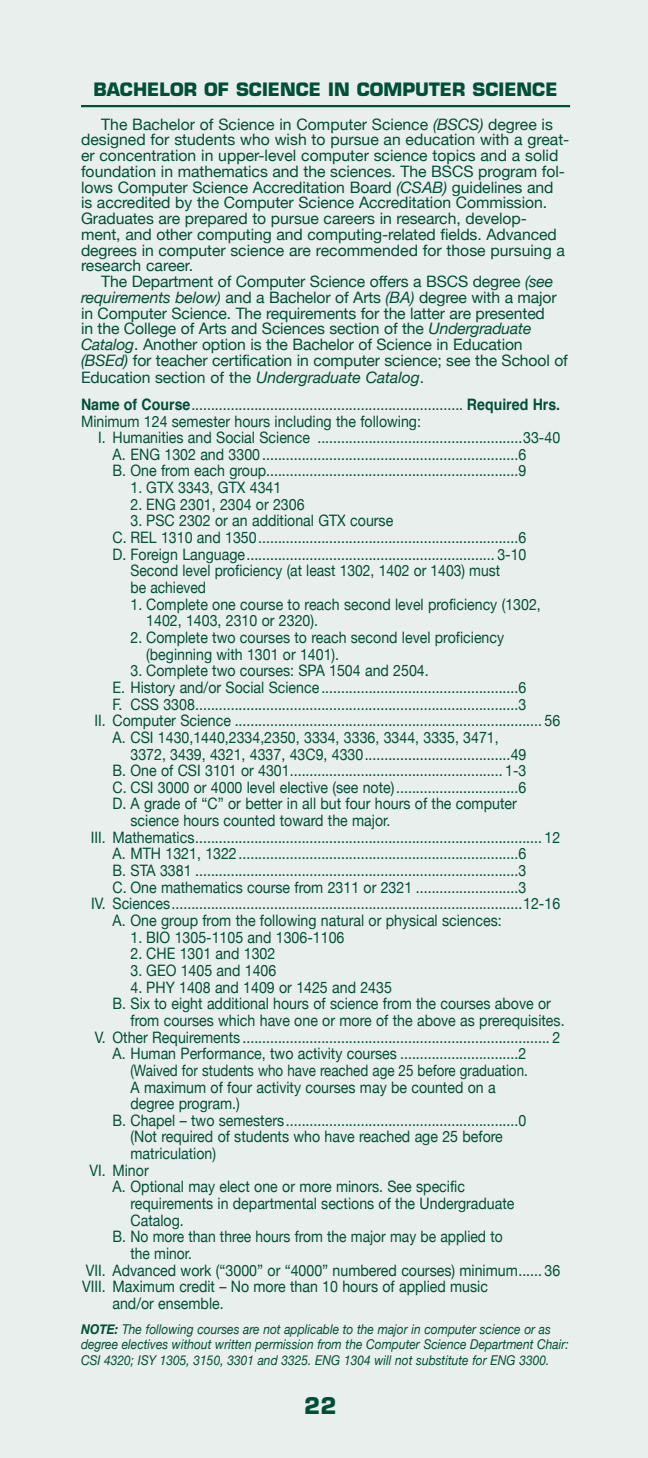
<style>
.page{position:relative;width:648px;height:1458px;background:#e8efec}
.page>*{position:absolute;margin:0;border:0;box-sizing:border-box;transform-origin:0 0}
.t1{font:700 22.5px "Eurostile";color:#004f39}
.t2{font:700 18px "Eurostile";color:#004f39}
.t3{font:15.75px/16.7px "Helvetica Neue";color:#004f39;scale:.9 1}
.t4{font:15.75px/15.8px "Helvetica Neue";color:#004f39}
.t5{font:15.75px "Helvetica Neue";color:#004f39;scale:.88 1}
.t6{font:15.75px "Helvetica Neue";color:#004f39;scale:.85 1}
.t7{font:italic 13.5px/15.8px "Helvetica Neue";color:#004f39;scale:.89 1}
.s1{font-style:italic}
.s2{font-family:"Helvetica";font-weight:700}
.s3{font-weight:700}
</style>
<div class="page">
<hr style="left:81px;top:105px;width:489px;height:2px;background:#004f39">
<p class="t2" style="left:94px;top:82px;width:466px">BACHELOR OF SCIENCE IN COMPUTER SCIENCE</p>
<p class="t4" style="left:81px;top:116px;width:490px;text-indent:20px">The Bachelor of Science in Computer Science <span class="s1">(BSCS)</span> degree is designed for students who wish to pursue an education with a great&shy;er concentration in upper-level computer science topics and a solid foundation in mathematics and the sciences. The BSCS program fol&shy;lows Computer Science Accreditation Board <span class="s1">(CSAB)</span> guidelines and<br>is accredited by the Computer Science Accreditation Commission.<br>Graduates are prepared to pursue careers in research, develop&shy;ment, and other computing and computing-related fields. Advanced degrees in computer science are recommended for those pursuing a research career.</p>
<p class="t4" style="left:81px;top:273px;width:488px;text-indent:20px">The Department of Computer Science offers a BSCS degree <span class="s1">(see requirements below)</span> and a Bachelor of Arts <span class="s1">(BA)</span> degree with a major in Computer Science. The requirements for the latter are presented<br>in the College of Arts and Sciences section of the <span class="s1">Undergraduate Catalog</span>. Another option is the Bachelor of Science in Education <span class="s1">(BSEd)</span> for teacher certification in computer science; see the School of Education section of the <span class="s1">Undergraduate Catalog</span>.</p>
<p class="t3" style="left:81px;top:396px;width:534px"><span class="s2">Name of Course</span> ..................................................................... <span class="s2">Required Hrs.<br></span>Minimum 124 semester hours including the following:</p>
<p class="t3" style="left:112px;top:429px;width:499px;text-indent:-14px">I. Humanities and Social Science ....................................................33-40<br>A. ENG 1302 and 3300 .................................................................6<br>B. One from each group................................................................9</p>
<p class="t3" style="left:131px;top:479px;width:169px">1. GTX 3343, GTX 4341</p>
<p class="t3" style="left:131px;top:496px;width:195px">2. ENG 2301, 2304 or 2306</p>
<p class="t3" style="left:131px;top:512px;width:294px">3. PSC 2302 or an additional GTX course</p>
<p class="t3" style="left:112px;top:529px;width:462px">C. REL 1310 and 1350 ..................................................................6</p>
<p class="t3" style="left:112px;top:546px;width:462px">D. Foreign Language ............................................................... 3-10</p>
<p class="t5" style="left:130px;top:561px;width:421px">Second level proficiency (at least 1302, 1402 or 1403) must</p>
<p class="t5" style="left:130px;top:578px;width:87px">be achieved</p>
<p class="t3" style="left:146px;top:596px;width:440px;text-indent:-16px">1. Complete one course to reach second level proficiency (1302,<br>1402, 1403, 2310 or 2320).</p>
<p class="t3" style="left:146px;top:629px;width:399px;text-indent:-16px">2. Complete two courses to reach second level proficiency (beginning with 1301 or 1401).</p>
<p class="t3" style="left:131px;top:662px;width:333px">3. Complete two courses: SPA 1504 and 2504.</p>
<p class="t3" style="left:113px;top:679px;width:462px">E. History and/or Social Science ..................................................6</p>
<p class="t3" style="left:112px;top:695px;width:462px">F. CSS 3308 ..................................................................................3</p>
<p class="t3" style="left:94px;top:712px;width:519px">II. Computer Science .............................................................................. 56</p>
<p class="t3" style="left:112px;top:729px;width:431px">A. CSI 1430,1440,2334,2350, 3334, 3336, 3344, 3335, 3471,</p>
<p class="t3" style="left:131px;top:745px;width:442px">3372, 3439, 4321, 4337, 43C9, 4330 .....................................49</p>
<p class="t3" style="left:112px;top:762px;width:462px">B. One of CSI 3101 or 4301 ...................................................... 1-3</p>
<p class="t3" style="left:112px;top:779px;width:461px">C. CSI 3000 or 4000 level elective (see note) ...............................6</p>
<p class="t3" style="left:112px;top:795px;width:451px">D. A grade of “C” or better in all but four hours of the computer</p>
<p class="t3" style="left:130px;top:812px;width:290px">science hours counted toward the major.</p>
<p class="t3" style="left:91px;top:829px;width:523px">III. Mathematics ........................................................................................ 12</p>
<p class="t3" style="left:112px;top:845px;width:462px">A. MTH 1321, 1322 .......................................................................6</p>
<p class="t3" style="left:112px;top:862px;width:462px">B. STA 3381 ..................................................................................3</p>
<p class="t3" style="left:112px;top:879px;width:462px">C. One mathematics course from 2311 or 2321 ..........................3</p>
<p class="t3" style="left:91px;top:895px;width:523px">IV. Sciences .........................................................................................12-16</p>
<p class="t3" style="left:112px;top:912px;width:434px">A. One group from the following natural or physical sciences:</p>
<p class="t3" style="left:131px;top:929px;width:239px">1. BIO 1305-1105 and 1306-1106</p>
<p class="t3" style="left:131px;top:945px;width:162px">2. CHE 1301 and 1302</p>
<p class="t3" style="left:131px;top:962px;width:164px">3. GEO 1405 and 1406</p>
<p class="t3" style="left:131px;top:978px;width:292px">4. PHY 1408 and 1409 or 1425 and 2435</p>
<p class="t3" style="left:112px;top:995px;width:489px">B. Six to eight additional hours of science from the courses above or</p>
<p class="t3" style="left:131px;top:1012px;width:484px">from courses which have one or more of the above as prerequisites.</p>
<p class="t3" style="left:95px;top:1028px;width:518px">V. Other Requirements .............................................................................. 2</p>
<p class="t3" style="left:112px;top:1045px;width:462px">A. Human Performance, two activity courses ..............................2</p>
<p class="t6" style="left:130px;top:1061px;width:469px">(Waived for students who have reached age 25 before graduation.</p>
<p class="t3" style="left:131px;top:1078px;width:407px">A maximum of four activity courses may be counted on a</p>
<p class="t3" style="left:131px;top:1095px;width:123px">degree program.)</p>
<p class="t3" style="left:112px;top:1112px;width:462px">B. Chapel – two semesters ...........................................................0</p>
<p class="t3" style="left:131px;top:1128px;width:415px">(Not required of students who have reached age 25 before</p>
<p class="t3" style="left:131px;top:1145px;width:97px">matriculation)</p>
<p class="t3" style="left:89px;top:1162px;width:67px">VI. Minor</p>
<p class="t3" style="left:112px;top:1178px;width:393px">A. Optional may elect one or more minors. See specific</p>
<p class="t3" style="left:130px;top:1195px;width:428px">requirements in departmental sections of the Undergraduate</p>
<p class="t3" style="left:130px;top:1212px;width:61px">Catalog.</p>
<p class="t3" style="left:112px;top:1228px;width:435px">B. No more than three hours from the major may be applied to</p>
<p class="t5" style="left:130px;top:1244px;width:71px">the minor.</p>
<p class="t3" style="left:86px;top:1262px;width:529px">VII. Advanced work (“3000” or “4000” numbered courses) minimum ...... 36</p>
<p class="t3" style="left:82px;top:1278px;width:452px">VIII. Maximum credit – No more than 10 hours of applied music</p>
<p class="t3" style="left:112px;top:1295px;width:125px">and/or ensemble.</p>
<p class="t7" style="left:81px;top:1321px;width:550px"><span class="s3">NOTE:</span> The following courses are not applicable to the major in computer science or as degree electives without written permission from the Computer Science Department Chair:<br>CSI 4320; ISY 1305, 3150, 3301 and 3325. ENG 1304 will not substitute for ENG 3300.</p>
<h1 class="t1" style="left:304px;top:1397px;width:34px">22</h1>
</div>
